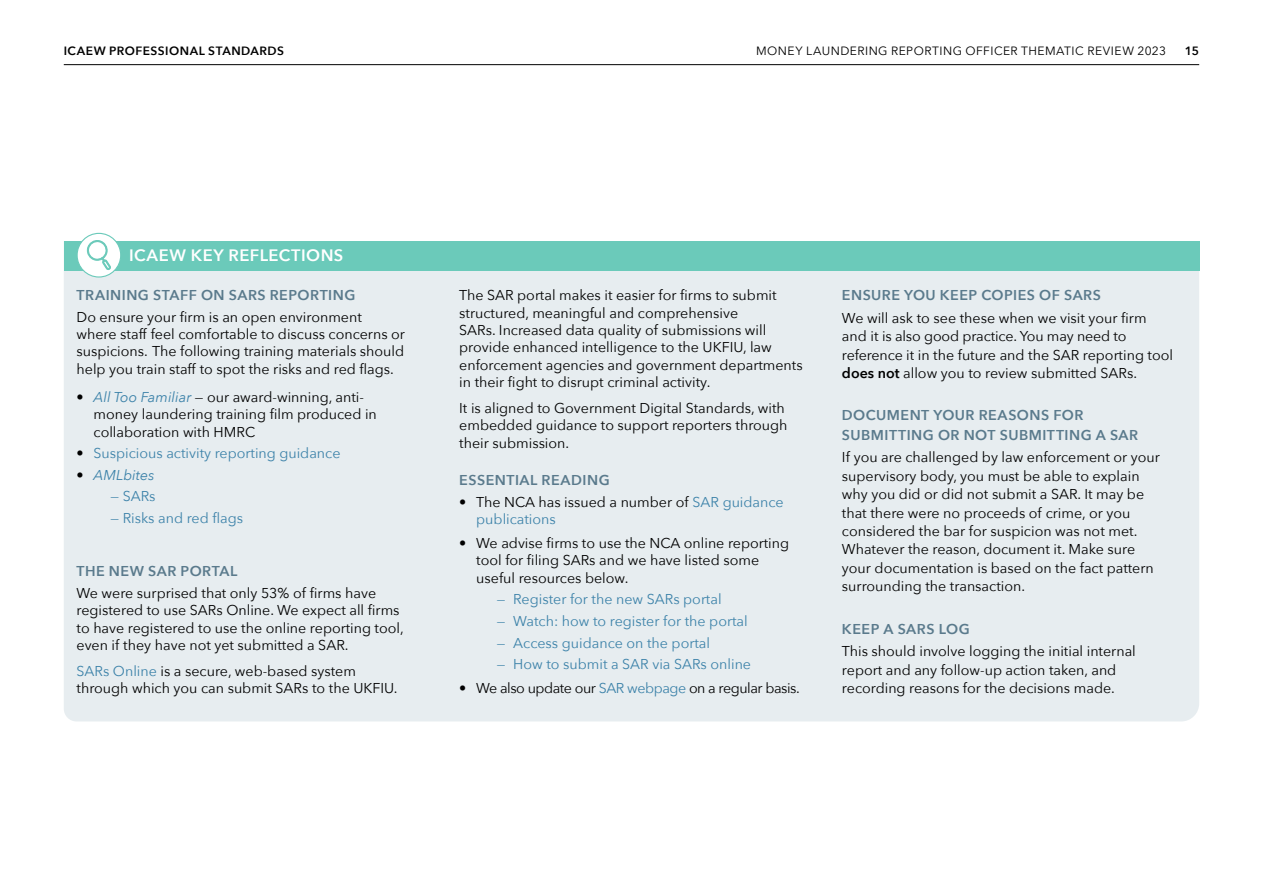
<style>
.page{position:relative;width:1263px;height:893px;background:#fff}
.page>*{position:absolute;margin:0;border:0;box-sizing:border-box;transform-origin:0 0}
.ZM_Blue_heading_thematic_review{font:600 16.5px "Avenir Next";letter-spacing:.03em;color:#fff}
.ZM_Bulleted_list{font:14.25px/17.4px "Avenir Next";color:#000}
.ZM_Bulleted_list-2{font:14.25px "Avenir Next";color:#3c82a9}
.ZM_Key_reflections_Blue_heading{font:600 14.25px/19.2px "Avenir Next";letter-spacing:.035em;color:#5a7a8c}
.ZM_Bulleted_list-3{font:14.25px "Avenir Next";letter-spacing:-.03em;color:#000}
.ZM_Key_reflections_Blue_heading-2{font:14.25px "Avenir Next";color:#3c82a9}
.t1{font:italic 14.25px "Avenir Next";color:#3c82a9}
.t2{font:12px "Avenir Next";letter-spacing:.04em;color:#000}
.t3{font:600 12px "Avenir Next";letter-spacing:.04em;color:#000}
.s1{font-style:italic}
.s2{font-style:italic;color:#3c82a9}
.s3{color:#000}
.s4{color:#3c82a9}
.s5{font-weight:600}
</style>
<div class="page">
<hr style="left:64px;top:64px;width:1135px;height:1px;background:#000">
<div style="left:64px;top:271px;width:1135px;height:450px;background:#e7edf0"></div>
<div style="left:64px;top:241px;width:1135px;height:30px;background:#6bcaba"></div>
<div style="left:77px;top:233px;width:44px;height:44px;background:#fff;border-radius:50%"></div>
<div style="left:77px;top:233px;width:44px;height:45px;border:1px solid #6bcaba;border-radius:50%"></div>
<svg style="left:86px;top:240px;width:25px;height:30px"></svg>
<p class="t3" style="left:64px;top:40px;width:222px">ICAEW PROFESSIONAL STANDARDS</p>
<p class="t2" style="left:756px;top:40px;width:412px">MONEY LAUNDERING REPORTING OFFICER THEMATIC REVIEW 2023</p>
<p class="t3" style="left:1185px;top:40px;width:16px">15</p>
<p class="ZM_Blue_heading_thematic_review" style="left:129px;top:242px;width:216px">ICAEW KEY REFLECTIONS</p>
<p class="ZM_Key_reflections_Blue_heading" style="left:77px;top:285px;width:280px">TRAINING STAFF ON SARS REPORTING</p>
<p class="ZM_Bulleted_list" style="left:77px;top:307px;width:330px">Do ensure your firm is an open environment where staff feel comfortable to discuss concerns or suspicions. The following training materials should help you train staff to spot the risks and red flags.</p>
<p class="ZM_Bulleted_list" style="left:94px;top:388px;width:285px;text-indent:-17px"><span class="s1">•</span> <span class="s2">All Too Familiar</span> — our award-winning, anti&shy;money laundering training film produced in collaboration with HMRC</p>
<p class="ZM_Bulleted_list-2" style="left:77px;top:441px;width:265px"><span class="s3">•</span> Suspicious activity reporting guidance</p>
<p class="t1" style="left:77px;top:463px;width:80px"><span class="s3">•</span> AMLbites</p>
<p class="ZM_Key_reflections_Blue_heading-2" style="left:111px;top:484px;width:46px">— SARs</p>
<p class="ZM_Key_reflections_Blue_heading-2" style="left:111px;top:506px;width:134px">— Risks and red flags</p>
<p class="ZM_Key_reflections_Blue_heading" style="left:77px;top:561px;width:162px">THE NEW SAR PORTAL</p>
<p class="ZM_Bulleted_list" style="left:77px;top:584px;width:329px">We were surprised that only 53% of firms have registered to use SARs Online. We expect all firms to have registered to use the online reporting tool, even if they have not yet submitted a SAR.</p>
<p class="ZM_Bulleted_list" style="left:77px;top:661px;width:323px"><span class="s4">SARs Online</span> is a secure, web-based system through which you can submit SARs to the UKFIU.</p>
<p class="ZM_Bulleted_list" style="left:459px;top:286px;width:345px">The SAR portal makes it easier for firms to submit structured, meaningful and comprehensive<br>SARs. Increased data quality of submissions will provide enhanced intelligence to the UKFIU, law enforcement agencies and government departments in their fight to disrupt criminal activity.</p>
<p class="ZM_Bulleted_list" style="left:459px;top:399px;width:330px">It is aligned to Government Digital Standards, with embedded guidance to support reporters through their submission.</p>
<p class="ZM_Key_reflections_Blue_heading" style="left:459px;top:470px;width:152px">ESSENTIAL READING</p>
<p class="ZM_Bulleted_list" style="left:476px;top:492px;width:309px;text-indent:-17px">• The NCA has issued a number of <span class="s4">SAR guidance publications</span></p>
<p class="ZM_Bulleted_list" style="left:476px;top:534px;width:314px;text-indent:-17px">• We advise firms to use the NCA online reporting tool for filing SARs and we have listed some useful resources below.</p>
<p class="ZM_Bulleted_list-2" style="left:497px;top:587px;width:226px">— Register for the new SARs portal</p>
<p class="ZM_Bulleted_list-2" style="left:497px;top:609px;width:252px">— Watch: how to register for the portal</p>
<p class="ZM_Bulleted_list-2" style="left:497px;top:631px;width:215px">— Access guidance on the portal</p>
<p class="ZM_Bulleted_list-2" style="left:497px;top:652px;width:256px">— How to submit a SAR via SARs online</p>
<p class="ZM_Bulleted_list-3" style="left:459px;top:676px;width:342px">• We also update our <span class="s4">SAR webpage</span> on a regular basis.</p>
<p class="ZM_Key_reflections_Blue_heading" style="left:842px;top:285px;width:260px">ENSURE YOU KEEP COPIES OF SARS</p>
<p class="ZM_Bulleted_list" style="left:842px;top:308px;width:333px;line-height:18.5px">We will ask to see these when we visit your firm and it is also good practice. You may need to reference it in the future and the SAR reporting tool <span class="s5">does not</span> allow you to review submitted SARs.</p>
<p class="ZM_Key_reflections_Blue_heading" style="left:842px;top:405px;width:298px">DOCUMENT YOUR REASONS FOR<br>SUBMITTING OR NOT SUBMITTING A SAR</p>
<p class="ZM_Bulleted_list" style="left:842px;top:447px;width:320px;line-height:18.5px">If you are challenged by law enforcement or your supervisory body, you must be able to explain why you did or did not submit a SAR. It may be that there were no proceeds of crime, or you considered the bar for suspicion was not met.<br>Whatever the reason, document it. Make sure your documentation is based on the fact pattern surrounding the transaction.</p>
<p class="ZM_Key_reflections_Blue_heading" style="left:842px;top:619px;width:129px">KEEP A SARS LOG</p>
<p class="ZM_Bulleted_list" style="left:842px;top:641px;width:295px;line-height:18.5px">This should involve logging the initial internal report and any follow-up action taken, and recording reasons for the decisions made.</p>
</div>
